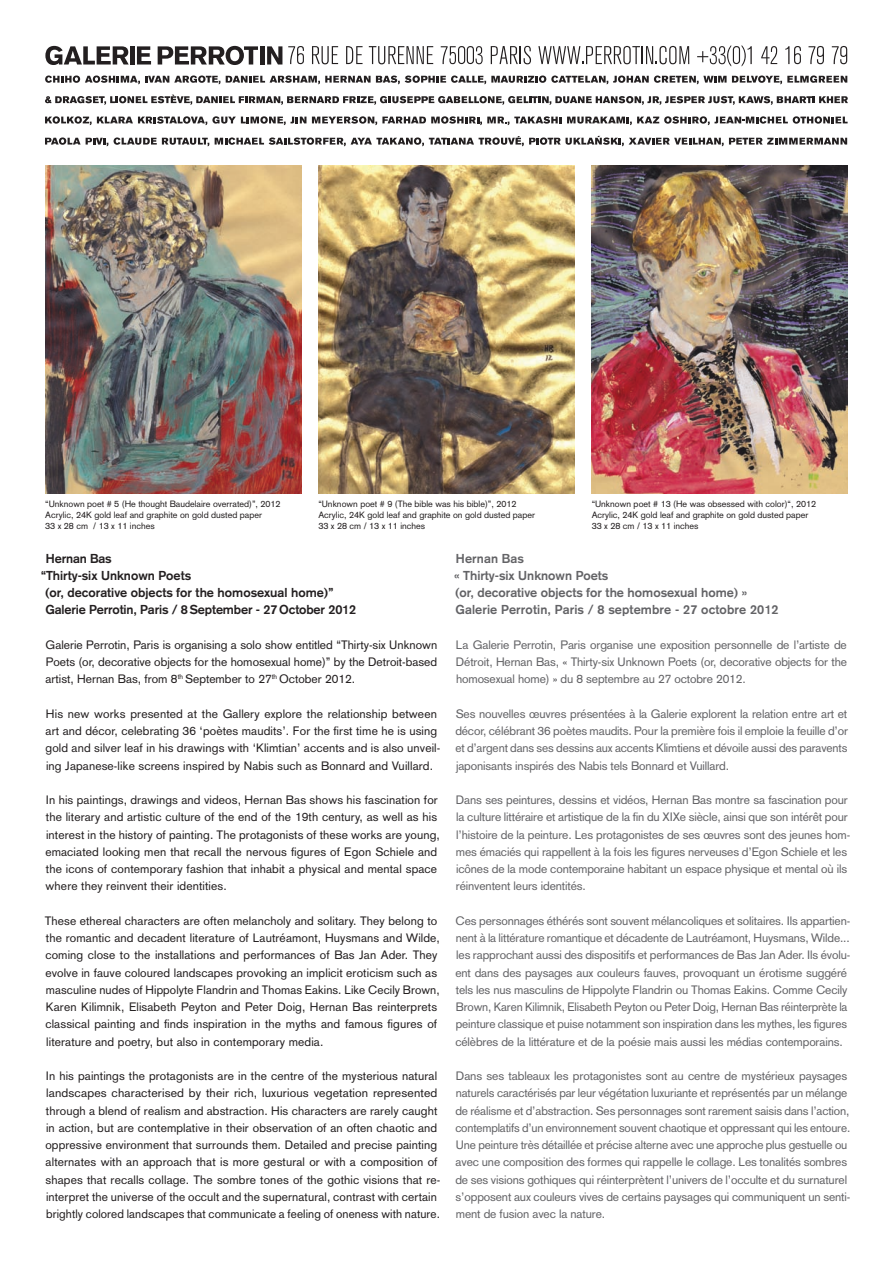
<style>
.page{position:relative;width:893px;height:1263px;background:#fff}
.page>*{position:absolute;margin:0;border:0;box-sizing:border-box;transform-origin:0 0}
.t1{font:700 12.75px "Akzidenz Grotesk";color:#231f20}
.t2{font:700 12.75px/17.2px "Akzidenz Grotesk";color:#636366}
.t3{font:12px/17.2px "Akzidenz Grotesk";letter-spacing:-.01em;color:#636366}
.t4{font:12px/17.2px "Akzidenz Grotesk";letter-spacing:.01em;color:#231f20}
.t5{font:9px/10.8px "Akzidenz Grotesk";color:#231f20}
</style>
<div class="page">
<svg style="left:45px;top:75px;width:175px;height:9px"></svg>
<svg style="left:226px;top:75px;width:621px;height:9px"></svg>
<svg style="left:45px;top:95px;width:803px;height:10px"></svg>
<svg style="left:45px;top:116px;width:261px;height:9px"></svg>
<svg style="left:312px;top:116px;width:536px;height:9px"></svg>
<svg style="left:45px;top:137px;width:63px;height:9px"></svg>
<svg style="left:114px;top:137px;width:95px;height:9px"></svg>
<svg style="left:215px;top:136px;width:632px;height:10px"></svg>
<svg style="left:288px;top:46px;width:16px;height:18px"></svg>
<svg style="left:312px;top:46px;width:26px;height:18px"></svg>
<svg style="left:346px;top:46px;width:17px;height:18px"></svg>
<svg style="left:369px;top:46px;width:64px;height:18px"></svg>
<svg style="left:441px;top:46px;width:42px;height:18px"></svg>
<svg style="left:491px;top:46px;width:40px;height:18px"></svg>
<svg style="left:538px;top:46px;width:151px;height:18px"></svg>
<svg style="left:697px;top:45px;width:55px;height:22px"></svg>
<svg style="left:761px;top:46px;width:16px;height:18px"></svg>
<svg style="left:785px;top:46px;width:16px;height:18px"></svg>
<svg style="left:808px;top:46px;width:16px;height:18px"></svg>
<svg style="left:832px;top:46px;width:15px;height:18px"></svg>
<svg style="left:45px;top:46px;width:84px;height:19px"></svg>
<div style="left:130px;top:46px;width:5px;height:19px;background:#231f20"></div>
<svg style="left:137px;top:46px;width:14px;height:19px"></svg>
<svg style="left:158px;top:46px;width:100px;height:19px"></svg>
<div style="left:260px;top:46px;width:5px;height:19px;background:#231f20"></div>
<svg style="left:267px;top:46px;width:15px;height:19px"></svg>
<img style="left:592px;top:166px;width:256px;height:328px">
<img style="left:45px;top:166px;width:256px;height:328px">
<img style="left:318px;top:166px;width:257px;height:328px">
<p class="t5" style="left:45px;top:498px;width:237px">“Unknown poet # 5 (He thought Baudelaire overrated)”, 2012<br>Acrylic, 24K gold leaf and graphite on gold dusted paper<br>33 x 28 cm / 13 x 11 inches</p>
<p class="t5" style="left:318px;top:498px;width:218px">“Unknown poet # 9 (The bible was his bible)”, 2012<br>Acrylic, 24K gold leaf and graphite on gold dusted paper<br>33 x 28 cm / 13 x 11 inches</p>
<p class="t5" style="left:592px;top:498px;width:226px">“Unknown poet # 13 (He was obsessed with color)“, 2012<br>Acrylic, 24K gold leaf and graphite on gold dusted paper<br>33 x 28 cm / 13 x 11 inches</p>
<p class="t1" style="left:46px;top:550px;width:67px">Hernan Bas</p>
<p class="t1" style="left:41px;top:568px;width:152px">“Thirty-six Unknown Poets</p>
<p class="t1" style="left:45px;top:585px;width:290px">(or, decorative objects for the homosexual home)”</p>
<p class="t1" style="left:45px;top:602px;width:312px">Galerie Perrotin, Paris / 8 September - 27 October 2012</p>
<p class="t4" style="left:46px;top:636px;width:393px;text-align:justify">Galerie Perrotin, Paris is organising a solo show entitled “Thirty-six Unknown Poets (or, decorative objects for the homosexual home)” by the Detroit-based artist, Hernan Bas, from 8<sup>th</sup> September to 27<sup>th</sup> October 2012.</p>
<p class="t4" style="left:46px;top:705px;width:396px">His new works presented at the Gallery explore the relationship between art and décor, celebrating 36 ‘poètes maudits’. For the first time he is using gold and silver leaf in his drawings with ‘Klimtian’ accents and is also unveil&shy;ing Japanese-like screens inspired by Nabis such as Bonnard and Vuillard.</p>
<p class="t4" style="left:45px;top:791px;width:396px">In his paintings, drawings and videos, Hernan Bas shows his fascination for the literary and artistic culture of the end of the 19th century, as well as his interest in the history of painting. The protagonists of these works are young, emaciated looking men that recall the nervous figures of Egon Schiele and the icons of contemporary fashion that inhabit a physical and mental space where they reinvent their identities.</p>
<p class="t4" style="left:45px;top:912px;width:397px">These ethereal characters are often melancholy and solitary. They belong to the romantic and decadent literature of Lautréamont, Huysmans and Wilde, coming close to the installations and performances of Bas Jan Ader. They evolve in fauve coloured landscapes provoking an implicit eroticism such as masculine nudes of Hippolyte Flandrin and Thomas Eakins. Like Cecily Brown, Karen Kilimnik, Elisabeth Peyton and Peter Doig, Hernan Bas reinterprets classical painting and finds inspiration in the myths and famous figures of literature and poetry, but also in contemporary media.</p>
<p class="t4" style="left:45px;top:1067px;width:396px">In his paintings the protagonists are in the centre of the mysterious natural landscapes characterised by their rich, luxurious vegetation represented through a blend of realism and abstraction. His characters are rarely caught in action, but are contemplative in their observation of an often chaotic and oppressive environment that surrounds them. Detailed and precise painting alternates with an approach that is more gestural or with a composition of shapes that recalls collage. The sombre tones of the gothic visions that re&shy;interpret the universe of the occult and the supernatural, contrast with certain brightly colored landscapes that communicate a feeling of oneness with nature.</p>
<p class="t2" style="left:454px;top:549px;width:326px">Hernan Bas<br>« Thirty-six Unknown Poets<br>(or, decorative objects for the homosexual home) » Galerie Perrotin, Paris / 8 septembre - 27 octobre 2012</p>
<p class="t3" style="left:456px;top:636px;width:393px;text-align:justify">La Galerie Perrotin, Paris organise une exposition personnelle de l’artiste de Détroit, Hernan Bas, « Thirty-six Unknown Poets (or, decorative objects for the homosexual home) » du 8 septembre au 27 octobre 2012.</p>
<p class="t3" style="left:455px;top:705px;width:394px;text-align:justify">Ses nouvelles œuvres présentées à la Galerie explorent la relation entre art et décor, célébrant 36 poètes maudits. Pour la première fois il emploie la feuille d’or et d’argent dans ses dessins aux accents Klimtiens et dévoile aussi des paravents japonisants inspirés des Nabis tels Bonnard et Vuillard.</p>
<p class="t3" style="left:456px;top:791px;width:396px">Dans ses peintures, dessins et vidéos, Hernan Bas montre sa fascination pour la culture littéraire et artistique de la fin du XIXe siècle, ainsi que son intérêt pour l’histoire de la peinture. Les protagonistes de ses œuvres sont des jeunes hom&shy;mes émaciés qui rappellent à la fois les figures nerveuses d’Egon Schiele et les icônes de la mode contemporaine habitant un espace physique et mental où ils réinventent leurs identités.</p>
<p class="t3" style="left:455px;top:912px;width:396px">Ces personnages éthérés sont souvent mélancoliques et solitaires. Ils appartien&shy;nent à la littérature romantique et décadente de Lautréamont, Huysmans, Wilde... les rapprochant aussi des dispositifs et performances de Bas Jan Ader. Ils évolu&shy;ent dans des paysages aux couleurs fauves, provoquant un érotisme suggéré tels les nus masculins de Hippolyte Flandrin ou Thomas Eakins. Comme Cecily Brown, Karen Kilimnik, Elisabeth Peyton ou Peter Doig, Hernan Bas réinterprète la peinture classique et puise notamment son inspiration dans les mythes, les figures célèbres de la littérature et de la poésie mais aussi les médias contemporains.</p>
<p class="t3" style="left:455px;top:1067px;width:396px">Dans ses tableaux les protagonistes sont au centre de mystérieux paysages naturels caractérisés par leur végétation luxuriante et représentés par un mélange de réalisme et d’abstraction. Ses personnages sont rarement saisis dans l’action, contemplatifs d’un environnement souvent chaotique et oppressant qui les entoure.<br>Une peinture très détaillée et précise alterne avec une approche plus gestuelle ou avec une composition des formes qui rappelle le collage. Les tonalités sombres de ses visions gothiques qui réinterprètent l’univers de l’occulte et du surnaturel s’opposent aux couleurs vives de certains paysages qui communiquent un senti&shy;ment de fusion avec la nature.</p>
</div>
